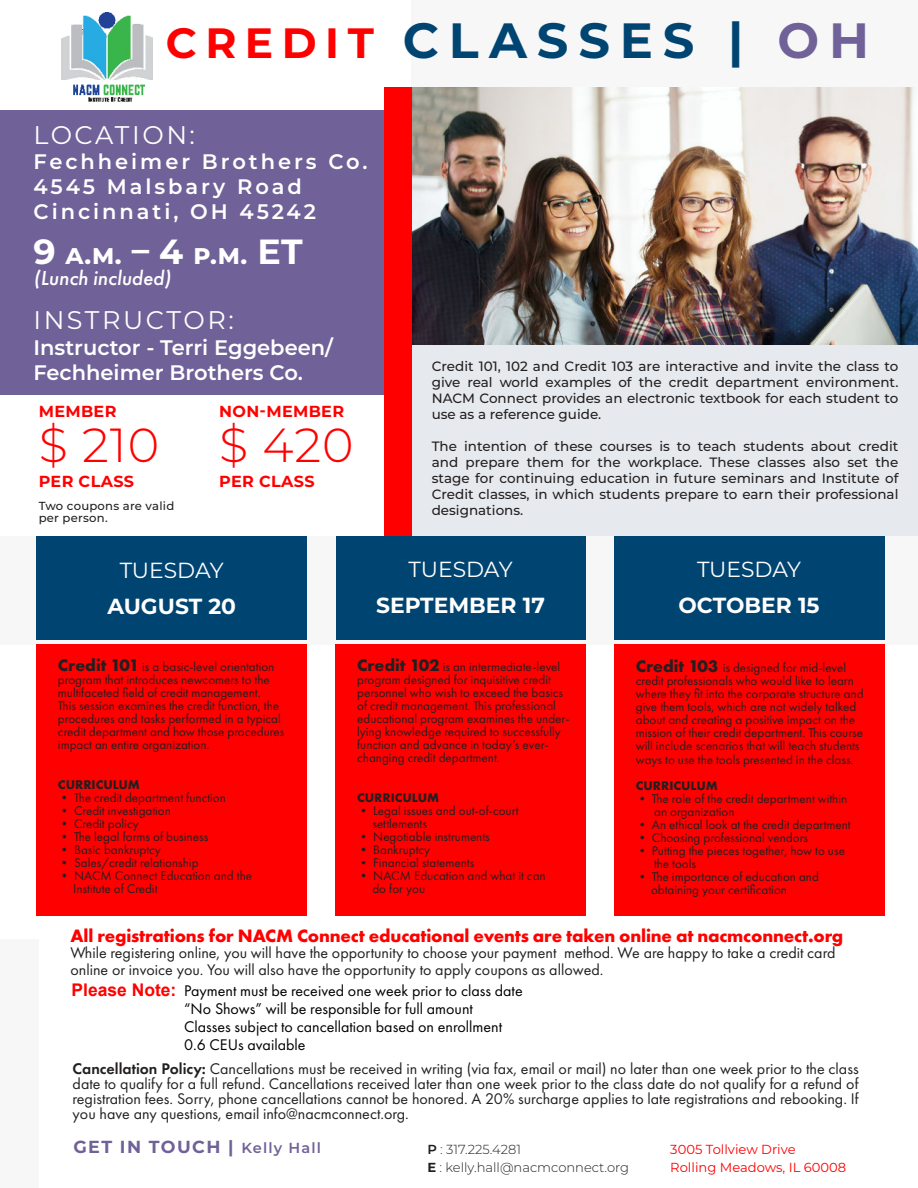
<style>
.page{position:relative;width:918px;height:1188px;background:#fff}
.page>*{position:absolute;margin:0;border:0;box-sizing:border-box;transform-origin:0 0}
.t1{font:700 49.5px "Montserrat";letter-spacing:.2em;color:#004572}
.t2{font:300 47.85px "Montserrat";letter-spacing:.02em;color:#f00}
.t3{font:700 27.6px "Montserrat";color:#fff}
.t4{font:25.5px "Montserrat";letter-spacing:.1em;color:#fff}
.t5{font:700 21.9px "Montserrat";color:#fff}
.t6{font:21.9px "Montserrat";letter-spacing:-.005em;color:#fff}
.t7{font:600 21px/25.2px "Montserrat";letter-spacing:.13em;color:#fff}
.t8{font:600 21px/25.5px "Montserrat";color:#fff}
.t9{font:italic 500 21px "Futura PT";color:#fff}
.t10{font:700 18.6px "Futura PT";letter-spacing:-.01em;color:#f00}
.t11{font:700 17.4px "Montserrat";letter-spacing:.08em;color:#706298}
.t12{font:16.05px/15px "Futura PT";color:#231f20}
.t13{font:16.05px/18px "Futura PT";color:#000}
.t14{font:700 16.05px "Montserrat";letter-spacing:.02em;color:#f00}
.t15{font:500 13.5px/16.2px "Montserrat";color:#231f20;text-align:justify}
.t16{font:13.05px/13px "Futura PT";color:#231f20}
.t17{font:300 13.05px/17.4px "Montserrat";color:#231f20}
.t18{font:13.05px/17.4px "Montserrat";color:#f00}
.t19{font:700 13.05px "Futura PT";color:#231f20}
.t20{font:500 11.7px/11.7px "Montserrat";letter-spacing:.02em;color:#231f20}
.s1{font-size:42.3px;color:#f00}
.s2{color:#706298}
.s3{font-size:34.95px}
.s4{font-weight:700;font-size:17.4px}
.s5{font-family:"Arial";font-weight:700;font-size:17.4px;color:#f00}
.s6{font-weight:600}
.s7{font-weight:600;font-size:14.55px}
.s8{font-weight:700}
</style>
<div class="page">
<div style="left:0;top:537px;width:918px;height:108px;background:#f7f7f8"></div>
<div style="left:0;top:939px;width:39px;height:249px;background:#f7f7f8"></div>
<div style="left:411px;top:0;width:507px;height:496px;background:#f7f7f8"></div>
<img style="left:412px;top:87px;width:506px;height:259px">
<div style="left:0;top:110px;width:411px;height:285px;background:#706298"></div>
<div style="left:37px;top:536px;width:270px;height:104px;background:#004572"></div>
<div style="left:614px;top:536px;width:270px;height:104px;background:#004572"></div>
<div style="left:412px;top:346px;width:506px;height:190px;background:#e6eaee"></div>
<div style="left:384px;top:87px;width:28px;height:475px;background:#f00"></div>
<div style="left:37px;top:644px;width:270px;height:272px;background:#f00"></div>
<div style="left:336px;top:644px;width:250px;height:272px;background:#f00"></div>
<div style="left:614px;top:644px;width:271px;height:272px;background:#f00"></div>
<img style="left:61px;top:13px;width:91px;height:89px">
<div style="left:336px;top:536px;width:249px;height:104px;background:#004572"></div>
<h1 class="t1" style="left:166px;top:21px;width:705px"><span class="s1">CREDIT</span> CLASSES | <span class="s2">OH</span></h1>
<h3 class="t4" style="left:33px;top:125px;width:163px">LOCATION:</h3>
<h3 class="t7" style="left:33px;top:150px;width:336px">Fechheimer Brothers Co.<br>4545 Malsbary Road<br>Cincinnati, OH 45242</h3>
<h3 class="t3" style="left:33px;top:244px;width:271px"><span class="s3">9</span> a.m. <span class="s3">– 4</span> p.m. <span class="s3">ET</span></h3>
<h3 class="t9" style="left:33px;top:270px;width:139px">(Lunch included)</h3>
<h3 class="t4" style="left:33px;top:310px;width:202px">INSTRUCTOR:</h3>
<h3 class="t8" style="left:33px;top:335px;width:301px">Instructor - Terri Eggebeen/<br>Fechheimer Brothers Co.</h3>
<p class="t14" style="left:39px;top:405px;width:79px">MEMBER</p>
<h2 class="t2" style="left:39px;top:423px;width:122px">$ 210</h2>
<p class="t14" style="left:39px;top:475px;width:97px">PER CLASS</p>
<p class="t20" style="left:39px;top:501px;width:137px">Two coupons are valid per person.</p>
<p class="t14" style="left:219px;top:405px;width:126px">NON-MEMBER</p>
<h2 class="t2" style="left:219px;top:423px;width:136px">$ 420</h2>
<p class="t14" style="left:219px;top:475px;width:97px">PER CLASS</p>
<p class="t15" style="left:432px;top:359px;width:468px">Credit 101, 102 and Credit 103 are interactive and invite the class to give real world examples of the credit department environment.<br>NACM Connect provides an electronic textbook for each student to use as a reference guide.</p>
<p class="t15" style="left:432px;top:439px;width:468px">The intention of these courses is to teach students about credit and prepare them for the workplace. These classes also set the stage for continuing education in future seminars and Institute of Credit classes, in which students prepare to earn their professional designations.</p>
<h3 class="t6" style="left:120px;top:561px;width:105px">TUESDAY</h3>
<h3 class="t5" style="left:107px;top:597px;width:130px">AUGUST 20</h3>
<h3 class="t6" style="left:409px;top:561px;width:105px">TUESDAY</h3>
<h3 class="t5" style="left:376px;top:597px;width:170px">SEPTEMBER 17</h3>
<h3 class="t6" style="left:697px;top:561px;width:105px">TUESDAY</h3>
<h3 class="t5" style="left:679px;top:597px;width:143px">OCTOBER 15</h3>
<p class="t16" style="left:58px;top:661px;width:228px"><span class="s4">Credit 101</span> is a basic-level orientation program that introduces newcomers to the multifaceted field of credit management.<br>This session examines the credit function, the procedures and tasks performed in a typical credit department and how those procedures impact an entire organization.</p>
<p class="t19" style="left:58px;top:779px;width:83px">CURRICULUM</p>
<p class="t16" style="left:58px;top:792px;width:169px">• The credit department function</p>
<p class="t16" style="left:58px;top:805px;width:115px">• Credit investigation</p>
<p class="t16" style="left:58px;top:818px;width:82px">• Credit policy</p>
<p class="t16" style="left:58px;top:831px;width:152px">• The legal forms of business</p>
<p class="t16" style="left:58px;top:844px;width:105px">• Basic bankruptcy</p>
<p class="t16" style="left:58px;top:857px;width:142px">• Sales/credit relationship</p>
<p class="t16" style="left:73px;top:870px;width:180px;text-indent:-15px">• NACM Connect Education and the<br>Institute of Credit</p>
<p class="t16" style="left:357px;top:661px;width:214px"><span class="s4">Credit 102</span> is an intermediate-level program designed for inquisitive credit personnel who wish to exceed the basics of credit management. This professional educational program examines the under&shy;lying knowledge required to successfully function and advance in today’s ever&shy;changing credit department.</p>
<p class="t19" style="left:357px;top:792px;width:83px">CURRICULUM</p>
<p class="t16" style="left:372px;top:805px;width:148px;text-indent:-15px">• Legal issues and out-of-court settlements</p>
<p class="t16" style="left:357px;top:831px;width:134px">• Negotiable instruments</p>
<p class="t16" style="left:357px;top:844px;width:75px">• Bankruptcy</p>
<p class="t16" style="left:357px;top:857px;width:119px">• Financial statements</p>
<p class="t16" style="left:372px;top:870px;width:175px;text-indent:-15px">• NACM Education and what it can do for you</p>
<p class="t16" style="left:636px;top:662px;width:229px"><span class="s4">Credit 103</span> is designed for mid-level credit professionals who would like to learn where they fit into the corporate structure and give them tools, which are not widely talked about and creating a positive impact on the mission of their credit department. This course will include scenarios that will teach students ways to use the tools presented in the class.</p>
<p class="t19" style="left:636px;top:780px;width:83px">CURRICULUM</p>
<p class="t16" style="left:654px;top:793px;width:195px;text-indent:-18px">• The role of the credit department within an organization</p>
<p class="t16" style="left:636px;top:819px;width:216px">• An ethical look at the credit department</p>
<p class="t16" style="left:636px;top:832px;width:174px">• Choosing professional vendors</p>
<p class="t16" style="left:654px;top:845px;width:192px;text-indent:-18px">• Putting the pieces together, how to use the tools</p>
<p class="t16" style="left:651px;top:871px;width:169px;text-indent:-15px">• The importance of education and obtaining your certification</p>
<h3 class="t10" style="left:71px;top:928px;width:774px">All registrations for NACM Connect educational events are taken online at nacmconnect.org</h3>
<p class="t12" style="left:71px;top:946px;width:766px;line-height:16.5px">While registering online, you will have the opportunity to choose your payment method. We are happy to take a credit card online or invoice you. You will also have the opportunity to apply coupons as allowed.</p>
<p class="t13" style="left:184px;top:1001px;width:320px">“No Shows” will be responsible for full amount<br>Classes subject to cancellation based on enrollment<br>0.6 CEUs available</p>
<p class="t13" style="left:72px;top:983px;width:453px"><span class="s5">Please Note:</span> Payment must be received one week prior to class date</p>
<p class="t12" style="left:73px;top:1063px;width:788px;text-align:justify"><span class="s6">Cancellation Policy:</span> Cancellations must be received in writing (via fax, email or mail) no later than one week prior to the class date to qualify for a full refund. Cancellations received later than one week prior to the class date do not qualify for a refund of registration fees. Sorry, phone cancellations cannot be honored. A 20% surcharge applies to late registrations and rebooking. If you have any questions, email info@nacmconnect.org.</p>
<h3 class="t11" style="left:73px;top:1140px;width:249px">GET IN TOUCH | <span class="s7">Kelly Hall</span></h3>
<p class="t18" style="left:670px;top:1142px;width:177px">3005 Tollview Drive<br>Rolling Meadows, IL 60008</p>
<p class="t17" style="left:427px;top:1141px;width:203px"><span class="s6">P</span> : 317.225.4281<br><span class="s8">E</span> : kelly.hall@nacmconnect.org</p>
</div>
